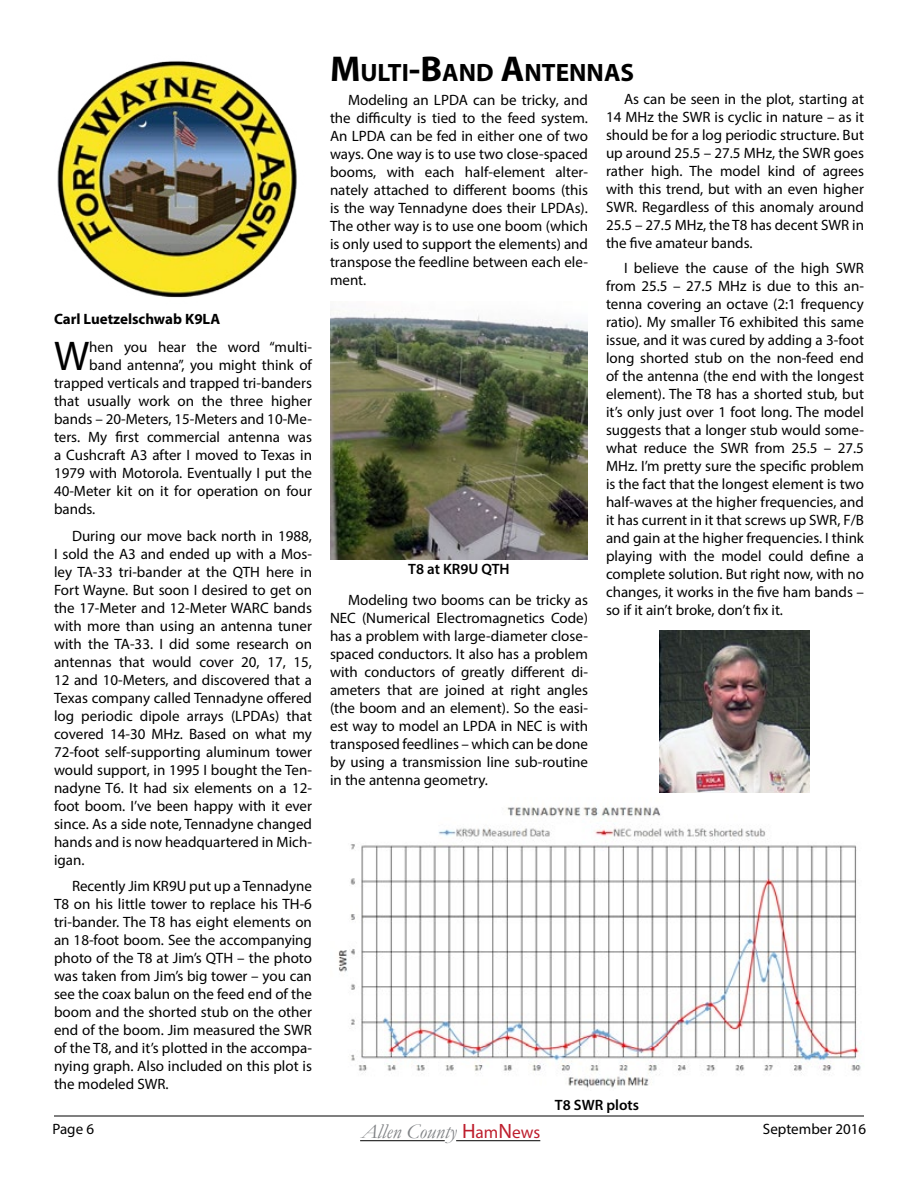
<style>
.page{position:relative;width:918px;height:1188px;background:#fff}
.page>*{position:absolute;margin:0;border:0;box-sizing:border-box;transform-origin:0 0}
.t1{font:41.7px "Myriad Pro";color:#000}
.t2{font:700 25.2px "Myriad Pro";color:#000}
.t3{font:italic 20.85px "Garamond";color:#808285}
.t4{font:15px/18px "Myriad Pro";color:#000;text-align:justify}
.t5{font:700 15px "Myriad Pro";color:#000}
.t6{font:600 15px "Myriad Pro";color:#000}
.s1{font-size:36px}
.s2{font-family:"Myriad Pro";font-style:normal;color:#be1e2d}
.s3{font-family:"Myriad Pro";font-style:normal;font-size:17.4px;color:#be1e2d}
</style>
<div class="page">
<hr style="left:360px;top:1140px;width:85px;height:1px;background:#000">
<hr style="left:456px;top:1140px;width:84px;height:1px;background:#000">
<hr style="left:54px;top:1116px;width:810px;height:1px;background:#000">
<img style="left:57px;top:61px;width:240px;height:237px">
<img style="left:338px;top:806px;width:523px;height:282px">
<img style="left:330px;top:310px;width:258px;height:249px">
<img style="left:660px;top:630px;width:150px;height:163px">
<p class="t5" style="left:54px;top:309px;width:168px">Carl Luetzelschwab K9LA</p>
<h1 class="t1" style="left:54px;top:331px;width:37px">W</h1>
<p class="t4" style="left:89px;top:338px;width:224px">hen you hear the word “multi-</p>
<p class="t4" style="left:89px;top:356px;width:224px">band antenna”, you might think of</p>
<p class="t4" style="left:54px;top:374px;width:259px">trapped verticals and trapped tri-banders</p>
<p class="t4" style="left:54px;top:392px;width:259px">that usually work on the three higher</p>
<p class="t4" style="left:54px;top:410px;width:259px">bands – 20-Meters, 15-Meters and 10-Me-</p>
<p class="t4" style="left:54px;top:428px;width:260px">ters. My first commercial antenna was</p>
<p class="t4" style="left:54px;top:446px;width:260px">a Cushcraft A3 after I moved to Texas in</p>
<p class="t4" style="left:54px;top:464px;width:260px">1979 with Motorola. Eventually I put the</p>
<p class="t4" style="left:54px;top:482px;width:260px">40-Meter kit on it for operation on four</p>
<p class="t4" style="left:54px;top:500px;width:43px">bands.</p>
<p class="t4" style="left:54px;top:527px;width:260px;text-indent:18px">During our move back north in 1988, I sold the A3 and ended up with a Mos&shy;ley TA-33 tri-bander at the QTH here in Fort Wayne. But soon I desired to get on the 17-Meter and 12-Meter WARC bands with more than using an antenna tuner with the TA-33. I did some research on antennas that would cover 20, 17, 15, 12 and 10-Meters, and discovered that a Texas company called Tennadyne offered log periodic dipole arrays (LPDAs) that covered 14-30 MHz. Based on what my 72-foot self-supporting aluminum tower would support, in 1995 I bought the Ten&shy;nadyne T6. It had six elements on a 12- foot boom. I’ve been happy with it ever since. As a side note, Tennadyne changed hands and is now headquartered in Mich&shy;igan.</p>
<p class="t4" style="left:54px;top:877px;width:260px;text-indent:18px">Recently Jim KR9U put up a Tennadyne T8 on his little tower to replace his TH-6 tri-bander. The T8 has eight elements on an 18-foot boom. See the accompanying photo of the T8 at Jim’s QTH – the photo was taken from Jim’s big tower – you can see the coax balun on the feed end of the boom and the shorted stub on the other end of the boom. Jim measured the SWR of the T8, and it’s plotted in the accompa&shy;nying graph. Also included on this plot is the modeled SWR.</p>
<h2 class="t2" style="left:330px;top:56px;width:256px"><span class="s1">M</span>ULTI<span class="s1">-B</span>AND <span class="s1">A</span>NTENNAS</h2>
<p class="t4" style="left:330px;top:91px;width:260px;text-indent:18px">Modeling an LPDA can be tricky, and the difficulty is tied to the feed system.<br>An LPDA can be fed in either one of two ways. One way is to use two close-spaced booms, with each half-element alter&shy;nately attached to different booms (this is the way Tennadyne does their LPDAs).<br>The other way is to use one boom (which is only used to support the elements) and transpose the feedline between each ele&shy;ment.</p>
<p class="t6" style="left:408px;top:560px;width:103px">T8 at KR9U QTH</p>
<p class="t4" style="left:330px;top:591px;width:260px;text-indent:18px">Modeling two booms can be tricky as NEC (Numerical Electromagnetics Code) has a problem with large-diameter close&shy;spaced conductors. It also has a problem with conductors of greatly different di&shy;ameters that are joined at right angles (the boom and an element). So the easi&shy;est way to model an LPDA in NEC is with transposed feedlines – which can be done by using a transmission line sub-routine in the antenna geometry.</p>
<p class="t4" style="left:606px;top:90px;width:260px;text-indent:18px">As can be seen in the plot, starting at 14 MHz the SWR is cyclic in nature – as it should be for a log periodic structure. But up around 25.5 – 27.5 MHz, the SWR goes rather high. The model kind of agrees with this trend, but with an even higher SWR. Regardless of this anomaly around 25.5 – 27.5 MHz, the T8 has decent SWR in the five amateur bands.</p>
<p class="t4" style="left:606px;top:259px;width:260px;text-indent:18px">I believe the cause of the high SWR from 25.5 – 27.5 MHz is due to this an&shy;tenna covering an octave (2:1 frequency ratio). My smaller T6 exhibited this same issue, and it was cured by adding a 3-foot long shorted stub on the non-feed end of the antenna (the end with the longest element). The T8 has a shorted stub, but it’s only just over 1 foot long. The model suggests that a longer stub would some&shy;what reduce the SWR from 25.5 – 27.5<br>MHz. I’m pretty sure the specific problem is the fact that the longest element is two half-waves at the higher frequencies, and it has current in it that screws up SWR, F/B and gain at the higher frequencies. I think playing with the model could define a complete solution. But right now, with no changes, it works in the five ham bands – so if it ain’t broke, don’t fix it.</p>
<p class="t6" style="left:555px;top:1095px;width:86px">T8 SWR plots</p>
<p class="t4" style="left:52px;top:1120px;width:43px">Page 6</p>
<h3 class="t3" style="left:361px;top:1118px;width:180px">Allen County <span class="s2">H</span><span class="s3">am</span><span class="s2">N</span><span class="s3">ews</span></h3>
<p class="t4" style="left:763px;top:1120px;width:105px">September 2016</p>
</div>
